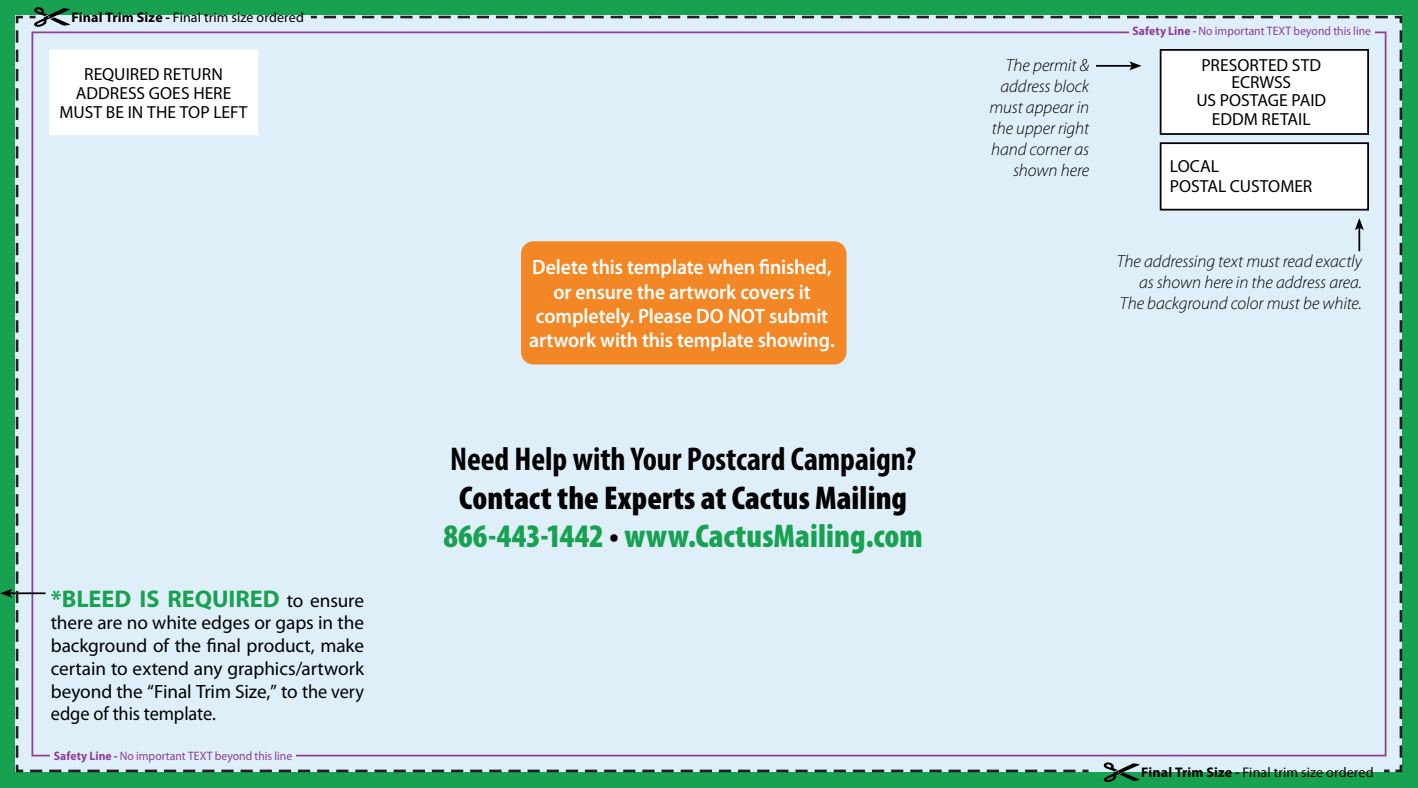
<style>
.page{position:relative;width:1418px;height:788px;background:#18a151}
.page>*{position:absolute;margin:0;border:0;box-sizing:border-box;transform-origin:0 0}
.t1{font:700 condensed 33.07px/38.1px "Myriad Pro";color:#010101}
.t2{font:900 condensed 33.07px "Myriad Pro";letter-spacing:.005em;color:#18a151}
.t3{font:700 24.15px "Myriad Pro";color:#18a151}
.t4{font:600 20.82px/24.2px "Myriad Pro";letter-spacing:-.005em;color:#fff;text-align:center;scale:.95 1}
.t5{font:19.25px/22.8px "Myriad Pro";letter-spacing:-.005em;color:#010101;text-align:justify}
.t6{font:italic 300 17.5px/21px "Myriad Pro";letter-spacing:-.005em;color:#000001;text-align:right}
.t7{font:17.5px "Myriad Pro";color:#000001}
.t8{font:14px "Myriad Pro";letter-spacing:.005em;color:#010101}
.t9{font:12.25px "Myriad Pro";letter-spacing:.005em;color:#8f3e97;scale:.95 1}
.s1{font-weight:700}
.s2{font-weight:400;font-size:19.25px;color:#010101}
.s3{font-weight:900}
.s4{color:#010101}
</style>
<div class="page">
<svg style="left:34px;top:7px;width:36px;height:7px"></svg>
<svg style="left:1103px;top:773px;width:37px;height:9px"></svg>
<div style="left:1091px;top:15px;width:312px;height:758px;background:#dfeff9"></div>
<svg style="left:0;top:589px;width:14px;height:9px"></svg>
<div style="left:14px;top:14px;width:1077px;height:759px;background:#dfeff9"></div>
<div style="left:521px;top:241px;width:325px;height:123px;background:#f38726;border-radius:12px"></div>
<div style="left:50px;top:748px;width:246px;height:15px;background:#dfeff9"></div>
<hr style="left:1358px;top:227px;width:2px;height:24px;background:#000001">
<svg style="left:1354px;top:218px;width:9px;height:12px"></svg>
<hr style="left:1096px;top:65px;width:36px;height:2px;background:#000001">
<svg style="left:1129px;top:61px;width:12px;height:9px"></svg>
<div style="left:1159px;top:142px;width:209px;height:68px;background:#fff;border:2px solid #000001"></div>
<div style="left:1159px;top:49px;width:209px;height:86px;background:#fff;border:2px solid #000001"></div>
<div style="left:49px;top:49px;width:209px;height:86px;background:#fff;border:2px solid #fff"></div>
<p class="t8" style="left:71px;top:9px;width:234px"><span class="s1">Final Trim Size -</span> Final trim size ordered</p>
<p class="t7" style="left:84px;top:64px;width:140px">REQUIRED RETURN</p>
<p class="t7" style="left:76px;top:83px;width:157px">ADDRESS GOES HERE</p>
<p class="t7" style="left:60px;top:103px;width:190px">MUST BE IN THE TOP LEFT</p>
<p class="t3" style="left:51px;top:585px;width:315px">*BLEED IS REQUIRED <span class="s2">to ensure</span></p>
<p class="t5" style="left:51px;top:612px;width:315px">there are no white edges or gaps in the background of the final product, make certain to extend any graphics/artwork beyond the “Final Trim Size,” to the very edge of this template.</p>
<p class="t9" style="left:54px;top:748px;width:252px"><span class="s1">Safety Line -</span> No important TEXT beyond this line</p>
<p class="t4" style="left:529px;top:255px;width:323px">Delete this template when finished, or ensure the artwork covers it completely. Please DO NOT submit artwork with this template showing.</p>
<p class="t1" style="left:450px;top:440px;width:467px">Need Help with Your Postcard Campaign?<br><span class="s3">Contact the Experts at Cactus Mailing</span></p>
<p class="t2" style="left:443px;top:517px;width:480px">866-443-1442 <span class="s4">•</span> www.CactusMailing.com</p>
<p class="t6" style="left:989px;top:55px;width:101px">The permit &amp; address block must appear in the upper right hand corner as shown here</p>
<p class="t9" style="left:1132px;top:25px;width:252px"><span class="s1">Safety Line -</span> No important TEXT beyond this line</p>
<p class="t7" style="left:1201px;top:55px;width:121px">PRESORTED STD</p>
<p class="t7" style="left:1231px;top:73px;width:61px">ECRWSS</p>
<p class="t7" style="left:1196px;top:90px;width:131px">US POSTAGE PAID</p>
<p class="t7" style="left:1212px;top:110px;width:100px">EDDM RETAIL</p>
<p class="t7" style="left:1169px;top:157px;width:51px">LOCAL</p>
<p class="t7" style="left:1169px;top:176px;width:144px">POSTAL CUSTOMER</p>
<p class="t6" style="left:1116px;top:251px;width:247px">The addressing text must read exactly as shown here in the address area.</p>
<p class="t6" style="left:1120px;top:293px;width:244px">The background color must be white.</p>
<p class="t8" style="left:1141px;top:764px;width:234px"><span class="s1">Final Trim Size -</span> Final trim size ordered</p>
</div>
